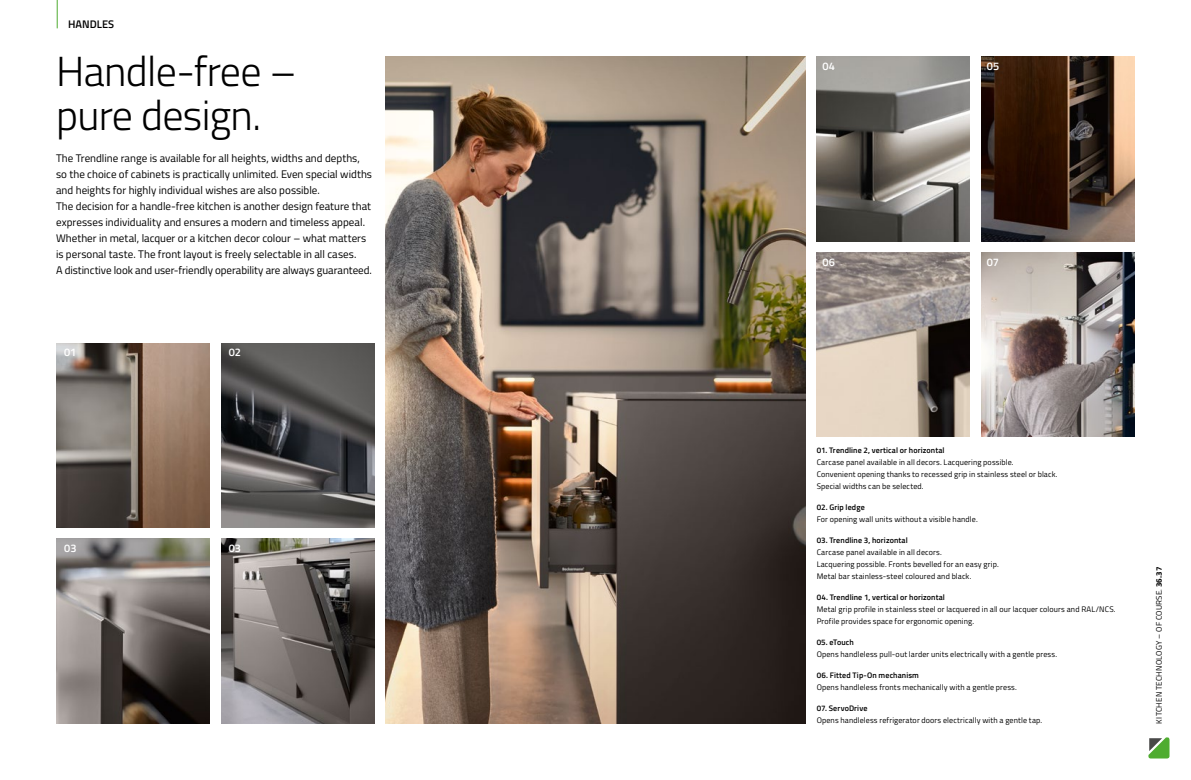
<style>
.page{position:relative;width:1191px;height:780px;background:#fff}
.page>*{position:absolute;margin:0;border:0;box-sizing:border-box;transform-origin:0 0}
.t1{font:300 42px/44px "Titillium Web";letter-spacing:-.015em;color:#000}
.t2{font:11px/16px "Titillium Web";color:#000}
.t3{font:600 11px "Titillium Web";letter-spacing:-.01em;color:#fff}
.t4{font:600 11px "Titillium Web";letter-spacing:.005em;color:#000}
.t5{font:8px/12px "Titillium Web";letter-spacing:.015em;color:#000}
.t6{font:600 8px "Titillium Web";letter-spacing:.015em;color:#000}
.s1{font-weight:700}
</style>
<div class="page">
<img style="left:981px;top:252px;width:153px;height:185px">
<img style="left:386px;top:57px;width:419px;height:666px">
<svg style="left:1148px;top:737px;width:21px;height:21px"></svg>
<img style="left:221px;top:539px;width:153px;height:184px">
<img style="left:816px;top:57px;width:153px;height:184px">
<img style="left:981px;top:57px;width:153px;height:184px">
<img style="left:816px;top:252px;width:153px;height:185px">
<img style="left:57px;top:343px;width:153px;height:184px">
<img style="left:221px;top:343px;width:153px;height:184px">
<img style="left:57px;top:539px;width:153px;height:184px">
<svg style="left:57px;top:0;width:1px;height:28px"></svg>
<h2 class="t4" style="left:68px;top:16px;width:48px">HANDLES</h2>
<h1 class="t1" style="left:56px;top:47px;width:242px">Handle-free – pure design.</h1>
<p class="t2" style="left:56px;top:150px;width:317px">The Trendline range is available for all heights, widths and depths, so the choice of cabinets is practically unlimited. Even special widths and heights for highly individual wishes are also possible.<br>The decision for a handle-free kitchen is another design feature that expresses individuality and ensures a modern and timeless appeal.<br>Whether in metal, lacquer or a kitchen decor colour – what matters is personal taste. The front layout is freely selectable in all cases.<br>A distinctive look and user-friendly operability are always guaranteed.</p>
<h2 class="t3" style="left:64px;top:344px;width:14px">01</h2>
<h2 class="t3" style="left:229px;top:344px;width:14px">02</h2>
<h2 class="t3" style="left:64px;top:540px;width:14px">03</h2>
<h2 class="t3" style="left:229px;top:540px;width:14px">03</h2>
<h2 class="t3" style="left:822px;top:58px;width:14px">04</h2>
<h2 class="t3" style="left:986px;top:58px;width:14px">05</h2>
<h2 class="t3" style="left:822px;top:253px;width:14px">06</h2>
<h2 class="t3" style="left:986px;top:253px;width:14px">07</h2>
<p class="t6" style="left:816px;top:444px;width:129px">01. Trendline 2, vertical or horizontal</p>
<p class="t5" style="left:816px;top:456px;width:242px">Carcase panel available in all decors. Lacquering possible.<br>Convenient opening thanks to recessed grip in stainless steel or black.<br>Special widths can be selected.</p>
<p class="t6" style="left:816px;top:501px;width:50px">02. Grip ledge</p>
<p class="t5" style="left:816px;top:513px;width:162px">For opening wall units without a visible handle.</p>
<p class="t6" style="left:816px;top:534px;width:93px">03. Trendline 3, horizontal</p>
<p class="t5" style="left:816px;top:546px;width:183px">Carcase panel available in all decors.<br>Lacquering possible. Fronts bevelled for an easy grip.<br>Metal bar stainless-steel coloured and black.</p>
<p class="t6" style="left:816px;top:591px;width:130px">04. Trendline 1, vertical or horizontal</p>
<p class="t5" style="left:816px;top:603px;width:300px">Metal grip profile in stainless steel or lacquered in all our lacquer colours and RAL/NCS.<br>Profile provides space for ergonomic opening.</p>
<p class="t6" style="left:816px;top:636px;width:39px">05. eTouch</p>
<p class="t5" style="left:816px;top:648px;width:242px">Opens handleless pull-out larder units electrically with a gentle press.</p>
<p class="t6" style="left:816px;top:669px;width:104px">06. Fitted Tip-On mechanism</p>
<p class="t5" style="left:816px;top:681px;width:202px">Opens handleless fronts mechanically with a gentle press.</p>
<p class="t6" style="left:816px;top:702px;width:52px">07. ServoDrive</p>
<p class="t5" style="left:816px;top:714px;width:227px">Opens handleless refrigerator doors electrically with a gentle tap.</p>
<p class="t5" style="left:1152px;top:723px;width:158px;rotate:-90deg">KITCHEN TECHNOLOGY – OF COURSE. <span class="s1">36.37</span></p>
</div>
